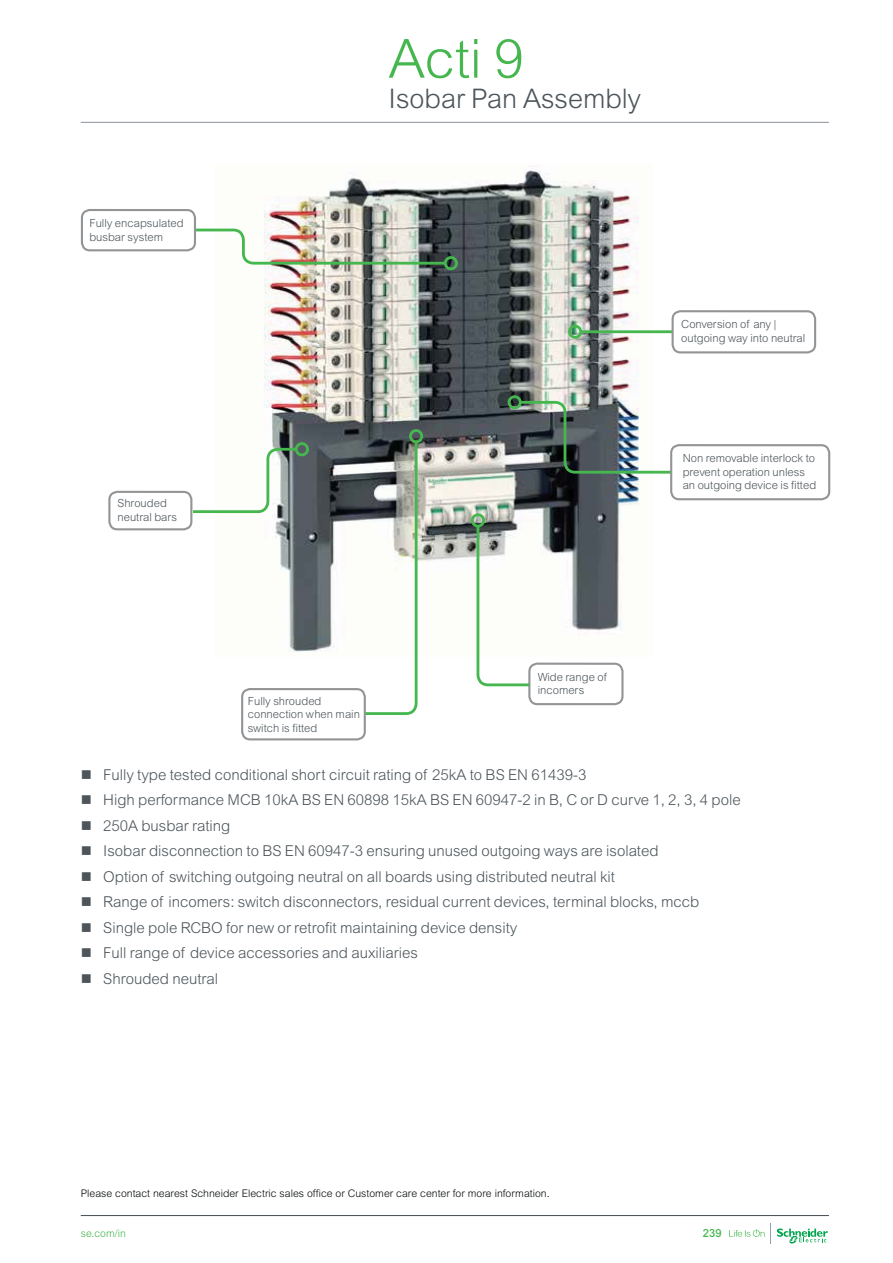
<style>
.page{position:relative;width:893px;height:1263px;background:#fff}
.page>*{position:absolute;margin:0;border:0;box-sizing:border-box;transform-origin:0 0}
.t1{font:300 54px "Arial MT Std";color:#46b74f}
.t2{font:300 27px "Arial MT Std";color:#4d555b}
.t3{font:300 15px/25.5px "Arial MT Std";color:#4d555b}
.t4{font:300 11.25px/13.5px "Arial MT Std";color:#4d555b}
.t5{font:500 11.25px "Arial MT Std";color:#46b74f}
.t6{font:300 10.5px "Arial MT Std";color:#040809}
.t7{font:300 10.5px "Arial MT Std";color:#46b74f}
</style>
<div class="page">
<hr style="left:81px;top:1215px;width:748px;height:1px;background:#4d555b">
<svg style="left:729px;top:1229px;width:35px;height:8px"></svg>
<svg style="left:777px;top:1228px;width:51px;height:16px"></svg>
<svg style="left:770px;top:1223px;width:1px;height:21px"></svg>
<img style="left:264px;top:164px;width:389px;height:488px">
<div style="left:81px;top:209px;width:115px;height:42px;border:2px solid #929496;border-radius:8px"></div>
<img style="left:193px;top:227px;width:255px;height:39px">
<div style="left:444px;top:256px;width:14px;height:14px;border:3px solid #46b74f;border-radius:50%"></div>
<svg style="left:362px;top:439px;width:57px;height:276px"></svg>
<div style="left:409px;top:429px;width:14px;height:14px;border:3px solid #46b74f;border-radius:50%"></div>
<div style="left:241px;top:688px;width:125px;height:52px;border:2px solid #929496;border-radius:8px"></div>
<img style="left:517px;top:400px;width:157px;height:75px">
<div style="left:508px;top:395px;width:14px;height:14px;border:3px solid #46b74f;border-radius:50%"></div>
<div style="left:670px;top:444px;width:160px;height:56px;border:2px solid #929496;border-radius:8px"></div>
<div style="left:528px;top:663px;width:95px;height:42px;border:2px solid #929496;border-radius:8px"></div>
<svg style="left:475px;top:523px;width:57px;height:165px"></svg>
<div style="left:471px;top:513px;width:14px;height:14px;border:3px solid #46b74f;border-radius:50%"></div>
<hr style="left:581px;top:330px;width:91px;height:3px;background:#46b74f">
<div style="left:568px;top:325px;width:14px;height:14px;border:3px solid #46b74f;border-radius:50%"></div>
<div style="left:671px;top:310px;width:145px;height:43px;border:2px solid #929496;border-radius:8px"></div>
<svg style="left:191px;top:446px;width:108px;height:68px"></svg>
<div style="left:295px;top:442px;width:14px;height:14px;border:3px solid #46b74f;border-radius:50%"></div>
<div style="left:108px;top:491px;width:84px;height:39px;border:2px solid #929496;border-radius:8px"></div>
<hr style="left:81px;top:122px;width:748px;height:1px;background:#979ea4">
<p class="t4" style="left:89px;top:218px;width:96px">Fully encapsulated busbar system</p>
<p class="t4" style="left:118px;top:497px;width:61px">Shrouded neutral bars</p>
<h1 class="t1" style="left:389px;top:39px;width:136px">Acti 9</h1>
<h2 class="t2" style="left:388px;top:89px;width:254px">Isobar Pan Assembly</h2>
<p class="t4" style="left:248px;top:695px;width:114px">Fully shrouded connection when main switch is fitted</p>
<p class="t4" style="left:538px;top:671px;width:71px">Wide range of incomers</p>
<p class="t4" style="left:681px;top:318px;width:126px">Conversion of any | outgoing way into neutral</p>
<p class="t4" style="left:683px;top:452px;width:135px">Non removable interlock to prevent operation unless an outgoing device is fitted</p>
<p class="t3" style="left:103px;top:763px;width:639px">Fully type tested conditional short circuit rating of 25kA to BS EN 61439-3<br>High performance MCB 10kA BS EN 60898 15kA BS EN 60947-2 in B, C or D curve 1, 2, 3, 4 pole 250A busbar rating<br>Isobar disconnection to BS EN 60947-3 ensuring unused outgoing ways are isolated<br>Option of switching outgoing neutral on all boards using distributed neutral kit<br>Range of incomers: switch disconnectors, residual current devices, terminal blocks, mccb Single pole RCBO for new or retrofit maintaining device density<br>Full range of device accessories and auxiliaries<br>Shrouded neutral</p>
<p class="t6" style="left:154px;top:1188px;width:362px">Customer Care Cent r for Stockable and Non stockable status of eferences.</p>
<p class="t6" style="left:81px;top:1189px;width:470px">Please contact nearest Schneider Electric sales office or Customer care center for more information.</p>
<p class="t7" style="left:81px;top:1230px;width:47px">se.com/in</p>
<p class="t5" style="left:703px;top:1229px;width:20px">239</p>
</div>
